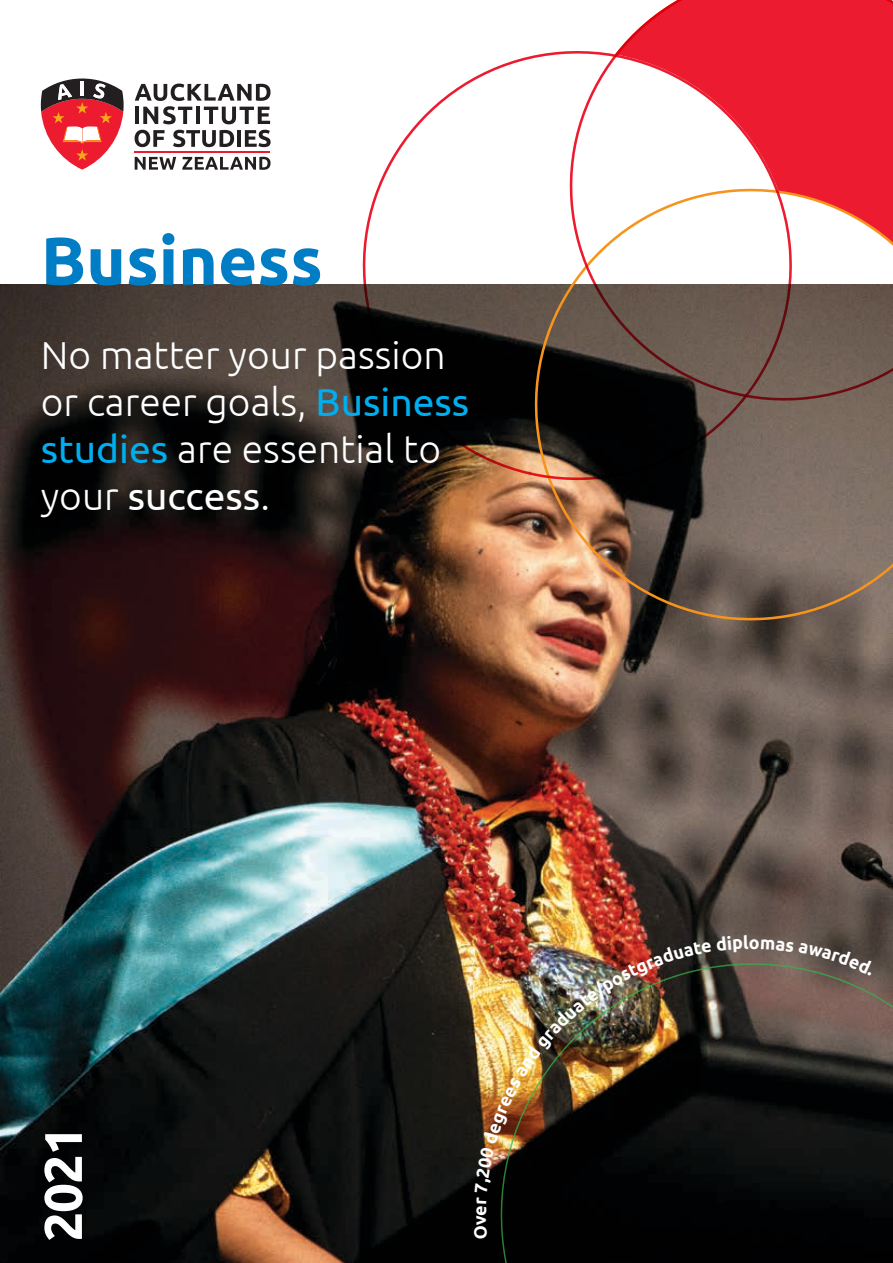
<style>
.page{position:relative;width:893px;height:1263px;background:#fff}
.page>*{position:absolute;margin:0;border:0;box-sizing:border-box;transform-origin:0 0}
.t1{font:700 67.5px "Ubuntu";color:#007dc4}
.t2{font:700 52.95px "Ubuntu";color:#fff}
.t3{font:300 39px/46.8px "Ubuntu";color:#fff}
.t4{font:700 17.85px "Ubuntu";color:#fff}
.s1{font-weight:400;color:#00aeef}
.s2{font-weight:400}
</style>
<div class="page">
<img style="left:0;top:285px;width:893px;height:978px">
<svg style="left:525px;top:407px;width:368px;height:220px;background:#816858"></svg>
<svg style="left:626px;top:0;width:267px;height:407px"></svg>
<svg style="left:353px;top:41px;width:448px;height:446px"></svg>
<svg style="left:135px;top:84px;width:136px;height:40px"></svg>
<svg style="left:135px;top:157px;width:41px;height:13px"></svg>
<svg style="left:182px;top:157px;width:89px;height:13px"></svg>
<svg style="left:173px;top:130px;width:61px;height:17px"></svg>
<hr style="left:237px;top:130px;width:4px;height:17px;background:#231f20">
<svg style="left:245px;top:130px;width:26px;height:17px"></svg>
<svg style="left:135px;top:130px;width:30px;height:17px"></svg>
<hr style="left:135px;top:151px;width:135px;height:2px;background:#ed1b2f">
<svg style="left:41px;top:79px;width:83px;height:91px"></svg>
<svg style="left:490px;top:953px;width:403px;height:310px;background:#231f1c"></svg>
<img style="left:474px;top:935px;width:275px;height:304px">
<svg style="left:761px;top:939px;width:111px;height:37px;background:#63574d"></svg>
<h1 class="t1" style="left:41px;top:220px;width:284px">Business</h1>
<p class="t3" style="left:41px;top:331px;width:430px">No matter your passion or career goals, <span class="s1">Business studies</span> are essential to your <span class="s2">success</span>.</p>
<h2 class="t2" style="left:31px;top:1242px;width:118px;rotate:-90deg">2021</h2>
<p class="t4" style="left:749px;top:931px;width:12px">o</p>
</div>
